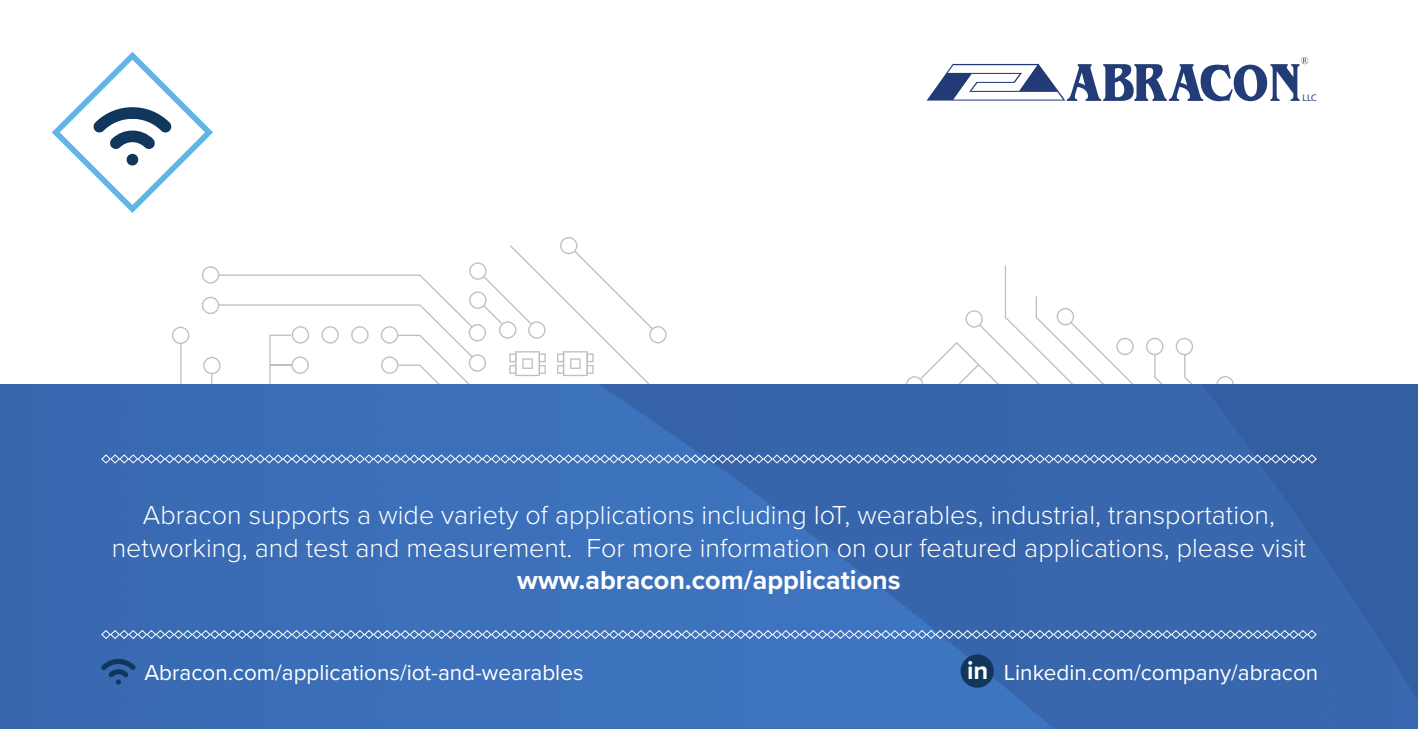
<style>
.page{position:relative;width:1418px;height:729px;background:#fff}
.page>*{position:absolute;margin:0;border:0;box-sizing:border-box;transform-origin:0 0}
.t1{font:300 27px/32.4px "Proxima Nova";color:#fff;text-align:center}
.t2{font:700 27px "Proxima Nova";color:#fff}
.t3{font:700 25.65px "Proxima Nova";color:#fff}
.t4{font:22.5px "Proxima Nova";color:#fff}
.t5{font:700 9.67px "Trajan Pro";color:#223a75}
</style>
<div class="page">
<svg style="left:905px;top:266px;width:485px;height:119px"></svg>
<svg style="left:151px;top:237px;width:595px;height:148px"></svg>
<img style="left:0;top:385px;width:1418px;height:344px">
<svg style="left:101px;top:454px;width:1216px;height:10px;background:#6b8fc5"></svg>
<svg style="left:101px;top:629px;width:1216px;height:11px;background:#678ec6"></svg>
<svg style="left:926px;top:57px;width:382px;height:44px"></svg>
<svg style="left:101px;top:659px;width:35px;height:26px"></svg>
<div style="left:960px;top:654px;width:34px;height:34px;background:#12375d;border-radius:50%"></div>
<svg style="left:52px;top:52px;width:161px;height:161px"></svg>
<p class="t5" style="left:1302px;top:92px;width:16px">LLC</p>
<p class="t1" style="left:112px;top:498px;width:1196px">Abracon supports a wide variety of applications including IoT, wearables, industrial, transportation, networking, and test and measurement. For more information on our featured applications, please visit</p>
<p class="t2" style="left:517px;top:560px;width:385px">www.abracon.com/applications</p>
<p class="t4" style="left:144px;top:656px;width:440px">Abracon.com/applications/iot-and-wearables</p>
<p class="t3" style="left:967px;top:652px;width:23px">in</p>
<p class="t4" style="left:1003px;top:655px;width:316px">Linkedin.com/company/abracon</p>
</div>
